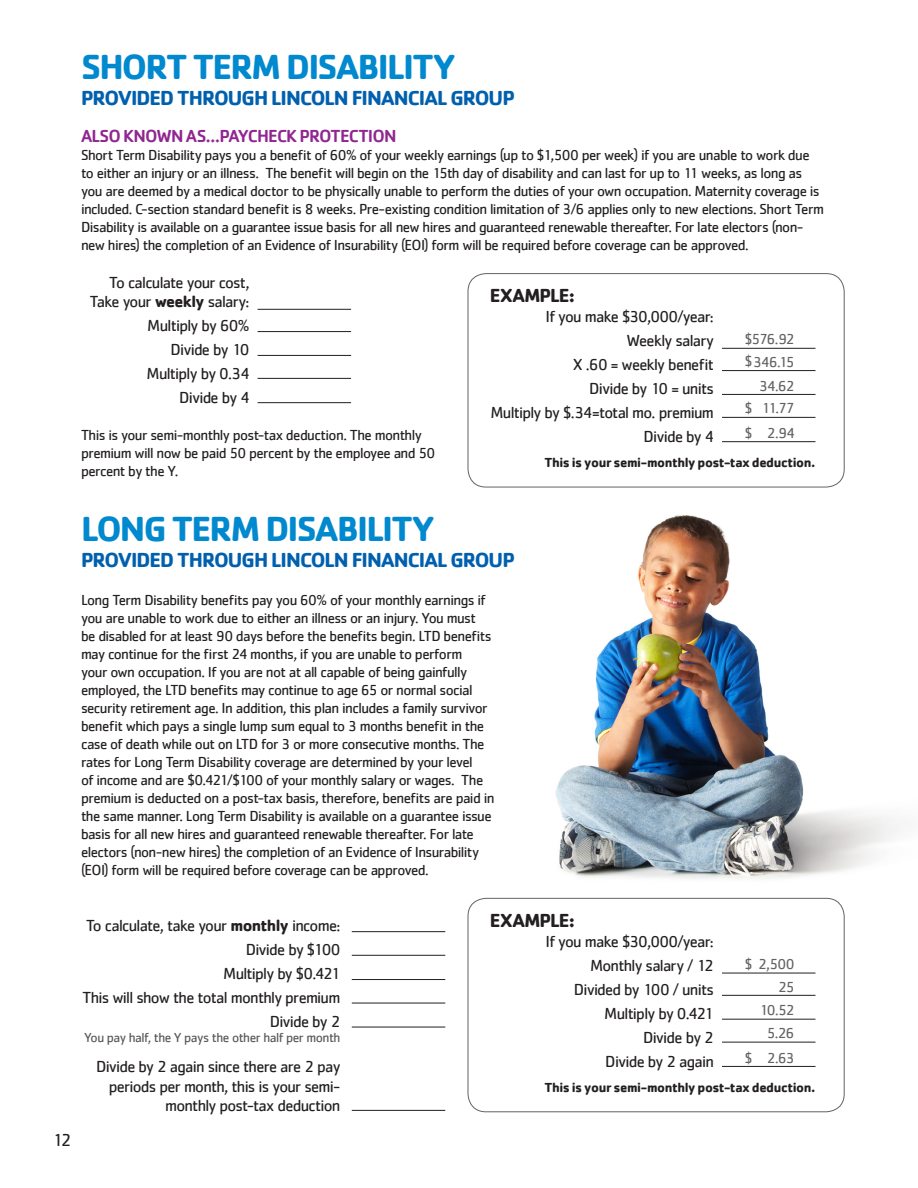
<style>
.page{position:relative;width:918px;height:1188px;background:#fff}
.page>*{position:absolute;margin:0;border:0;box-sizing:border-box;transform-origin:0 0}
.t1{font:700 36px "Cachet";letter-spacing:-.05em;color:#0089cf}
.t2{font:700 21px "Cachet";letter-spacing:-.045em;color:#0160ae}
.t3{font:700 19.5px "Cachet";letter-spacing:-.04em;color:#231f20}
.no_hyphy{font:500 18px "Cachet";letter-spacing:-.05em;color:#90268f}
.no_hyphy-2{font:18px "Cachet";color:#231f20}
.t4{font:16.5px/19.5px "Cachet";letter-spacing:-.045em;color:#231f20;text-align:right}
.no_hyphy-3{font:15px/18px "Cachet";letter-spacing:-.04em;color:#231f20}
.no_hyphy-4{font:15px "Cachet";letter-spacing:-.065em;color:#636366}
.t5{font:700 13.5px "Cachet";letter-spacing:-.035em;color:#231f20}
.t6{font:13.5px "Cachet";letter-spacing:-.035em;color:#57585a}
.s1{font-weight:700}
</style>
<div class="page">
<img style="left:480px;top:514px;width:429px;height:388px">
<hr style="left:352px;top:931px;width:93px;height:1px;background:#231f20">
<hr style="left:352px;top:955px;width:93px;height:1px;background:#231f20">
<hr style="left:352px;top:979px;width:93px;height:1px;background:#231f20">
<hr style="left:352px;top:1003px;width:93px;height:1px;background:#231f20">
<hr style="left:352px;top:1027px;width:93px;height:1px;background:#231f20">
<hr style="left:352px;top:1110px;width:93px;height:1px;background:#231f20">
<hr style="left:258px;top:309px;width:93px;height:1px;background:#231f20">
<hr style="left:258px;top:331px;width:93px;height:1px;background:#231f20">
<hr style="left:258px;top:355px;width:93px;height:1px;background:#231f20">
<hr style="left:258px;top:378px;width:93px;height:1px;background:#231f20">
<hr style="left:258px;top:402px;width:93px;height:1px;background:#231f20">
<hr style="left:722px;top:348px;width:93px;height:1px;background:#231f20">
<hr style="left:722px;top:370px;width:93px;height:1px;background:#231f20">
<hr style="left:722px;top:394px;width:93px;height:1px;background:#231f20">
<hr style="left:722px;top:417px;width:93px;height:1px;background:#231f20">
<hr style="left:722px;top:441px;width:93px;height:1px;background:#231f20">
<div style="left:468px;top:273px;width:377px;height:214px;border:1px solid #636366;border-radius:18px"></div>
<hr style="left:722px;top:973px;width:93px;height:1px;background:#231f20">
<hr style="left:722px;top:995px;width:93px;height:1px;background:#231f20">
<hr style="left:722px;top:1019px;width:93px;height:1px;background:#231f20">
<hr style="left:722px;top:1042px;width:93px;height:1px;background:#231f20">
<hr style="left:722px;top:1066px;width:93px;height:1px;background:#231f20">
<div style="left:468px;top:898px;width:377px;height:214px;border:1px solid #636366;border-radius:18px"></div>
<p class="t1" style="left:81px;top:44px;width:376px">SHORT TERM DISABILITY</p>
<p class="t2" style="left:81px;top:84px;width:436px">PROVIDED THROUGH LINCOLN FINANCIAL GROUP</p>
<p class="no_hyphy" style="left:81px;top:124px;width:317px">ALSO KNOWN AS...PAYCHECK PROTECTION</p>
<p class="no_hyphy-3" style="left:81px;top:145px;width:744px">Short Term Disability pays you a benefit of 60% of your weekly earnings (up to $1,500 per week) if you are unable to work due to either an injury or an illness. The benefit will begin on the 15th day of disability and can last for up to 11 weeks, as long as you are deemed by a medical doctor to be physically unable to perform the duties of your own occupation. Maternity coverage is included. C-section standard benefit is 8 weeks. Pre-existing condition limitation of 3/6 applies only to new elections. Short Term Disability is available on a guarantee issue basis for all new hires and guaranteed renewable thereafter. For late electors (non&shy;new hires) the completion of an Evidence of Insurability (EOI) form will be required before coverage can be approved.</p>
<p class="t4" style="left:109px;top:272px;width:142px">To calculate your cost,</p>
<p class="t4" style="left:90px;top:292px;width:161px">Take your <span class="s1">weekly</span> salary:</p>
<p class="t4" style="left:147px;top:316px;width:104px">Multiply by 60%</p>
<p class="t4" style="left:171px;top:340px;width:80px">Divide by 10</p>
<p class="t4" style="left:147px;top:364px;width:104px">Multiply by 0.34</p>
<p class="t4" style="left:179px;top:388px;width:72px">Divide by 4</p>
<p class="no_hyphy-3" style="left:81px;top:426px;width:356px">This is your semi-monthly post-tax deduction. The monthly premium will now be paid 50 percent by the employee and 50 percent by the Y.</p>
<p class="t3" style="left:490px;top:283px;width:86px">EXAMPLE:</p>
<p class="t4" style="left:546px;top:307px;width:170px">If you make $30,000/year:</p>
<p class="t4" style="left:627px;top:331px;width:89px">Weekly salary</p>
<p class="t4" style="left:573px;top:355px;width:143px">X .60 = weekly benefit</p>
<p class="t4" style="left:589px;top:379px;width:126px">Divide by 10 = units</p>
<p class="t4" style="left:490px;top:403px;width:225px">Multiply by $.34=total mo. premium</p>
<p class="t4" style="left:644px;top:427px;width:72px">Divide by 4</p>
<p class="no_hyphy-4" style="left:745px;top:331px;width:51px">$576.92</p>
<p class="no_hyphy-4" style="left:745px;top:353px;width:51px">$346.15</p>
<p class="no_hyphy-4" style="left:759px;top:377px;width:37px">34.62</p>
<p class="no_hyphy-4" style="left:762px;top:400px;width:35px">11.77</p>
<p class="no_hyphy-4" style="left:767px;top:424px;width:29px">2.94</p>
<p class="no_hyphy-4" style="left:745px;top:400px;width:9px">$</p>
<p class="no_hyphy-4" style="left:745px;top:424px;width:9px">$</p>
<p class="t5" style="left:544px;top:454px;width:272px">This is your semi-monthly post-tax deduction.</p>
<p class="t1" style="left:81px;top:506px;width:355px">LONG TERM DISABILITY</p>
<p class="t2" style="left:81px;top:546px;width:436px">PROVIDED THROUGH LINCOLN FINANCIAL GROUP</p>
<p class="no_hyphy-3" style="left:81px;top:591px;width:415px">Long Term Disability benefits pay you 60% of your monthly earnings if you are unable to work due to either an illness or an injury. You must<br>be disabled for at least 90 days before the benefits begin. LTD benefits may continue for the first 24 months, if you are unable to perform<br>your own occupation. If you are not at all capable of being gainfully employed, the LTD benefits may continue to age 65 or normal social security retirement age. In addition, this plan includes a family survivor benefit which pays a single lump sum equal to 3 months benefit in the case of death while out on LTD for 3 or more consecutive months. The rates for Long Term Disability coverage are determined by your level<br>of income and are $0.421/$100 of your monthly salary or wages. The premium is deducted on a post-tax basis, therefore, benefits are paid in the same manner. Long Term Disability is available on a guarantee issue basis for all new hires and guaranteed renewable thereafter. For late electors (non-new hires) the completion of an Evidence of Insurability (EOI) form will be required before coverage can be approved.</p>
<p class="no_hyphy-2" style="left:52px;top:1130px;width:20px">12</p>
<p class="t4" style="left:86px;top:916px;width:256px">To calculate, take your <span class="s1">monthly</span> income:</p>
<p class="t4" style="left:246px;top:940px;width:96px">Divide by $100</p>
<p class="t4" style="left:223px;top:964px;width:119px">Multiply by $0.421</p>
<p class="t4" style="left:83px;top:988px;width:259px">This will show the total monthly premium</p>
<p class="t4" style="left:270px;top:1012px;width:72px">Divide by 2</p>
<p class="t6" style="left:84px;top:1030px;width:258px">You pay half, the Y pays the other half per month</p>
<p class="t4" style="left:96px;top:1057px;width:246px">Divide by 2 again since there are 2 pay periods per month, this is your semi&shy;monthly post-tax deduction</p>
<p class="t3" style="left:490px;top:907px;width:86px">EXAMPLE:</p>
<p class="t4" style="left:546px;top:931px;width:170px">If you make $30,000/year:</p>
<p class="t4" style="left:590px;top:955px;width:125px">Monthly salary / 12</p>
<p class="t4" style="left:574px;top:979px;width:142px">Divided by 100 / units</p>
<p class="t4" style="left:604px;top:1003px;width:111px">Multiply by 0.421</p>
<p class="t4" style="left:643px;top:1027px;width:72px">Divide by 2</p>
<p class="t4" style="left:605px;top:1051px;width:110px">Divide by 2 again</p>
<p class="no_hyphy-4" style="left:745px;top:955px;width:51px">$ 2,500</p>
<p class="no_hyphy-4" style="left:778px;top:978px;width:18px">25</p>
<p class="no_hyphy-4" style="left:759px;top:1002px;width:37px">10.52</p>
<p class="no_hyphy-4" style="left:767px;top:1024px;width:29px">5.26</p>
<p class="no_hyphy-4" style="left:745px;top:1049px;width:9px">$</p>
<p class="no_hyphy-4" style="left:767px;top:1049px;width:29px">2.63</p>
<p class="t5" style="left:544px;top:1079px;width:272px">This is your semi-monthly post-tax deduction.</p>
</div>
